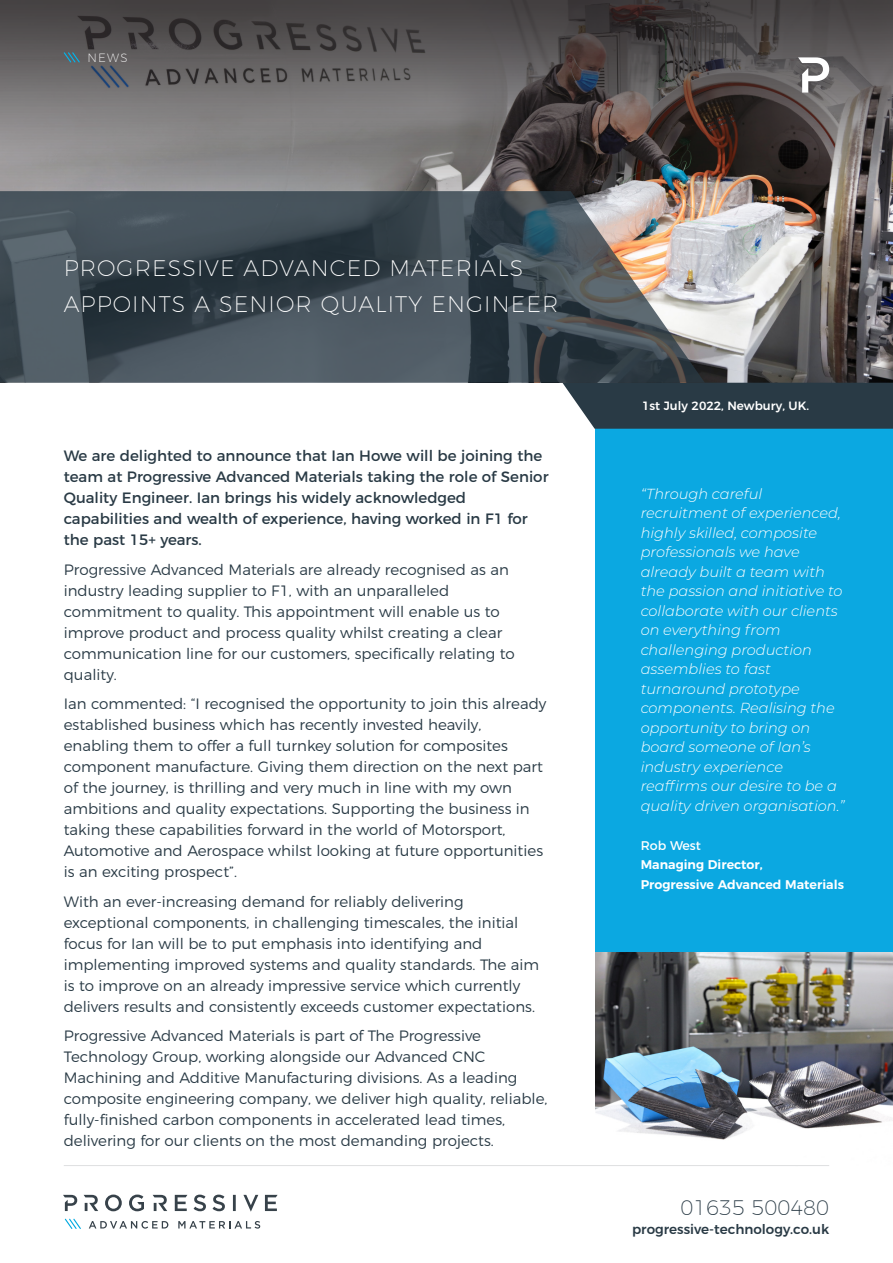
<style>
.page{position:relative;width:893px;height:1263px;background:#fff}
.page>*{position:absolute;margin:0;border:0;box-sizing:border-box;transform-origin:0 0}
.t1{font:200 22.5px/36px "Montserrat";letter-spacing:.05em;color:#fff}
.t2{font:200 21px "Montserrat";color:#293a45}
.t3{font:300 15px/21px "Montserrat";color:#293a45}
.t4{font:15px/21px "Montserrat";color:#293a45}
.t5{font:italic 300 14.55px/19.5px "Montserrat";color:#fff}
.t6{font:500 13.5px "Montserrat";color:#293a45}
.t7{font:600 12.6px/19.5px "Montserrat";color:#fff}
.t8{font:500 12px "Montserrat";color:#fff}
.t9{font:200 12px "Montserrat";color:#fff}
.s1{font-weight:400}
</style>
<div class="page">
<svg style="left:0;top:0;width:893px;height:383px;background:#686464"></svg>
<div style="left:595px;top:422px;width:298px;height:545px;background:#0ba8e1"></div>
<svg style="left:63px;top:1194px;width:215px;height:18px"></svg>
<svg style="left:65px;top:1219px;width:16px;height:10px"></svg>
<svg style="left:89px;top:1221px;width:79px;height:7px"></svg>
<svg style="left:178px;top:1221px;width:82px;height:7px"></svg>
<img style="left:595px;top:952px;width:298px;height:188px">
<svg style="left:562px;top:383px;width:331px;height:46px;background:#33444f"></svg>
<svg style="left:0;top:191px;width:705px;height:192px;background:#4e575e"></svg>
<hr style="left:64px;top:1165px;width:765px;height:1px;background:#dedfe1">
<svg style="left:798px;top:57px;width:31px;height:36px"></svg>
<svg style="left:64px;top:52px;width:16px;height:10px"></svg>
<p class="t9" style="left:88px;top:49px;width:42px">NEWS</p>
<p class="t1" style="left:64px;top:248px;width:496px">PROGRESSIVE ADVANCED MATERIALS<br>APPOINTS A SENIOR QUALITY ENGINEER</p>
<p class="t4" style="left:64px;top:444px;width:486px">We are delighted to announce that Ian Howe will be joining the team at Progressive Advanced Materials taking the role of Senior Quality Engineer. Ian brings his widely acknowledged capabilities and wealth of experience, having worked in F1 for the past 15+ years.</p>
<p class="t3" style="left:64px;top:557px;width:452px">Progressive Advanced Materials are already recognised as an industry leading supplier to F1, with an unparalleled commitment to quality. This appointment will enable us to improve product and process quality whilst creating a clear communication line for our customers, specifically relating to quality.</p>
<p class="t3" style="left:64px;top:692px;width:484px">Ian commented: “I recognised the opportunity to join this already established business which has recently invested heavily, enabling them to offer a full turnkey solution for composites component manufacture. Giving them direction on the next part of the journey, is thrilling and very much in line with my own ambitions and quality expectations. Supporting the business in taking these capabilities forward in the world of Motorsport, Automotive and Aerospace whilst looking at future opportunities is an exciting prospect”.</p>
<p class="t3" style="left:64px;top:889px;width:477px">With an ever-increasing demand for reliably delivering exceptional components, in challenging timescales, the initial focus for Ian will be to put emphasis into identifying and implementing improved systems and quality standards. The aim is to improve on an already impressive service which currently delivers results and consistently exceeds customer expectations.</p>
<p class="t3" style="left:64px;top:1024px;width:485px">Progressive Advanced Materials is part of The Progressive Technology Group, working alongside our Advanced CNC Machining and Additive Manufacturing divisions. As a leading composite engineering company, we deliver high quality, reliable, fully-finished carbon components in accelerated lead times, delivering for our clients on the most demanding projects.</p>
<p class="t8" style="left:642px;top:396px;width:169px">1st July 2022, Newbury, UK.</p>
<p class="t5" style="left:641px;top:483px;width:205px">“Through careful recruitment of experienced, highly skilled, composite professionals we have already built a team with the passion and initiative to collaborate with our clients on everything from challenging production assemblies to fast turnaround prototype components. Realising the opportunity to bring on board someone of Ian’s industry experience reaffirms our desire to be a quality driven organisation.”</p>
<p class="t7" style="left:641px;top:835px;width:205px"><span class="s1">Rob West<br></span>Managing Director,<br>Progressive Advanced Materials</p>
<p class="t2" style="left:680px;top:1192px;width:150px">01635 500480</p>
<p class="t6" style="left:632px;top:1218px;width:199px">progressive-technology.co.uk</p>
</div>
